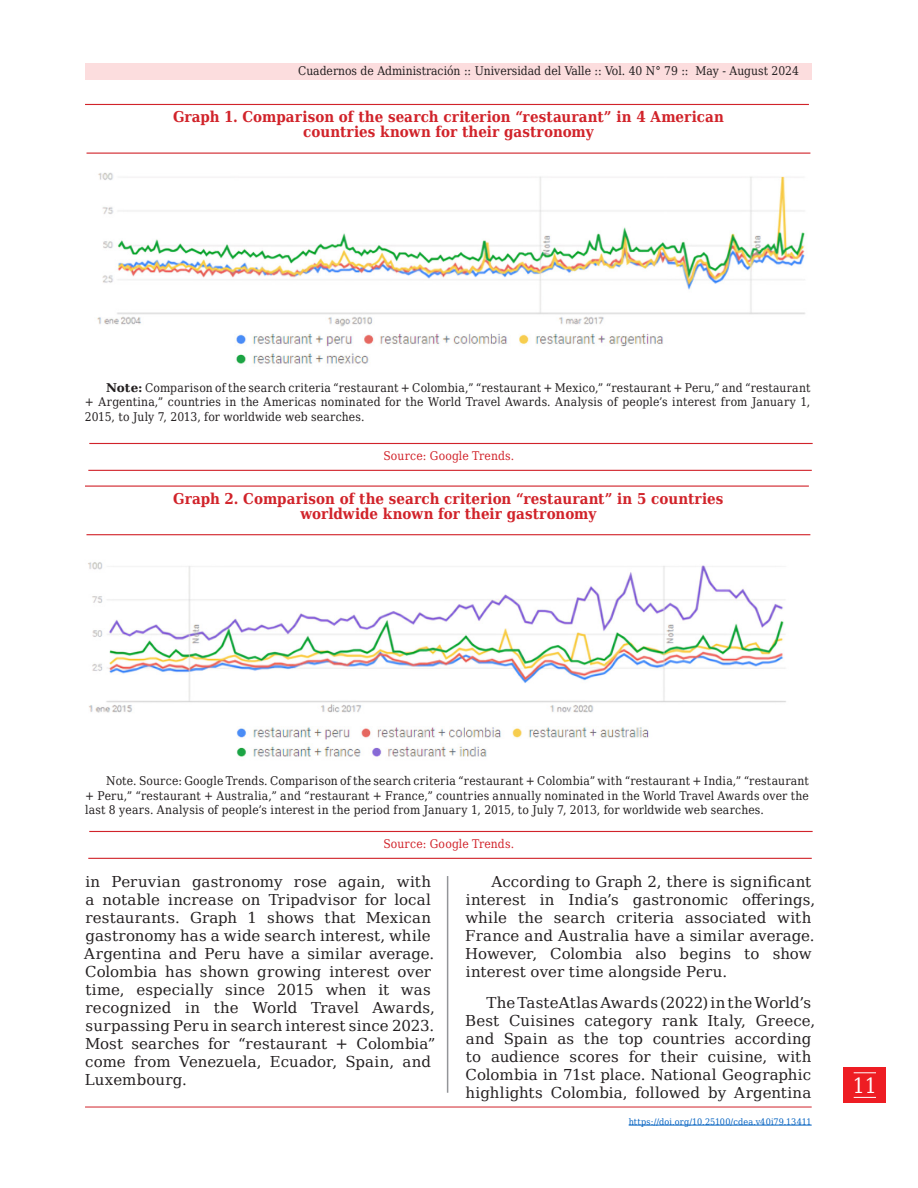
<style>
.page{position:relative;width:918px;height:1188px;background:#fff}
.page>*{position:absolute;margin:0;border:0;box-sizing:border-box;transform-origin:0 0}
.t1{font:21px "DejaVu Serif Condensed";color:#fff}
.cuerpo_de_texto{font:15px/18px "DejaVu Serif";letter-spacing:.005em;color:#231f20}
.Titulo_figura{font:700 15px/15px "DejaVu Serif Condensed";letter-spacing:.005em;color:#d1232a;text-align:center}
.Texto_cuadro{font:12px/14.4px "DejaVu Serif Condensed";color:#231f20;text-align:justify}
.Pie_de_imagen{font:12px "DejaVu Serif Condensed";letter-spacing:.015em;color:#d1232a}
.fechas{font:9px "DejaVu Serif Condensed";letter-spacing:.01em;color:#0563c1}
.s1{font-family:"DejaVu Serif";font-weight:700}
</style>
<div class="page">
<div style="left:844px;top:1067px;width:42px;height:36px;background:#ee1d23"></div>
<svg style="left:854px;top:1072px;width:22px;height:1px"></svg>
<svg style="left:854px;top:1097px;width:22px;height:1px"></svg>
<div style="left:85px;top:63px;width:727px;height:17px;background:#fcddde"></div>
<hr style="left:85px;top:1107px;width:727px;height:1px;background:#d1232a">
<hr style="left:629px;top:1125px;width:183px;height:1px;background:#0563c1">
<hr style="left:447px;top:876px;width:1px;height:217px;background:#939598">
<img style="left:97px;top:172px;width:708px;height:192px">
<hr style="left:85px;top:104px;width:724px;height:1px;background:#d1232a">
<hr style="left:87px;top:153px;width:723px;height:1px;background:#d1232a">
<hr style="left:89px;top:443px;width:724px;height:1px;background:#d1232a">
<hr style="left:88px;top:470px;width:724px;height:1px;background:#d1232a">
<hr style="left:85px;top:486px;width:724px;height:1px;background:#d1232a">
<hr style="left:86px;top:534px;width:724px;height:1px;background:#d1232a">
<hr style="left:89px;top:831px;width:724px;height:1px;background:#d1232a">
<hr style="left:88px;top:858px;width:724px;height:1px;background:#d1232a">
<img style="left:88px;top:562px;width:698px;height:195px">
<p class="Texto_cuadro" style="left:298px;top:63px;width:502px">Cuadernos de Administración :: Universidad del Valle :: Vol. 40 N° 79 :: May - August 2024</p>
<p class="Titulo_figura" style="left:173px;top:109px;width:552px">Graph 1. Comparison of the search criterion “restaurant” in 4 American countries known for their gastronomy</p>
<p class="Texto_cuadro" style="left:85px;top:380px;width:727px;text-indent:21px"><span class="s1">Note:</span> Comparison of the search criteria “restaurant + Colombia,” “restaurant + Mexico,” “restaurant + Peru,” and “restaurant + Argentina,” countries in the Americas nominated for the World Travel Awards. Analysis of people’s interest from January 1, 2015, to July 7, 2013, for worldwide web searches.</p>
<p class="Pie_de_imagen" style="left:383px;top:447px;width:132px">Source: Google Trends.</p>
<p class="Titulo_figura" style="left:173px;top:491px;width:552px">Graph 2. Comparison of the search criterion “restaurant” in 5 countries worldwide known for their gastronomy</p>
<p class="Texto_cuadro" style="left:85px;top:773px;width:725px;text-indent:21px">Note. Source: Google Trends. Comparison of the search criteria “restaurant + Colombia” with “restaurant + India,” “restaurant + Peru,” “restaurant + Australia,” and “restaurant + France,” countries annually nominated in the World Travel Awards over the last 8 years. Analysis of people’s interest in the period from January 1, 2015, to July 7, 2013, for worldwide web searches.</p>
<p class="Pie_de_imagen" style="left:383px;top:835px;width:132px">Source: Google Trends.</p>
<p class="cuerpo_de_texto" style="left:84px;top:873px;width:353px">in Peruvian gastronomy rose again, with a notable increase on Tripadvisor for local restaurants. Graph 1 shows that Mexican gastronomy has a wide search interest, while Argentina and Peru have a similar average.<br>Colombia has shown growing interest over time, especially since 2015 when it was recognized in the World Travel Awards, surpassing Peru in search interest since 2023.<br>Most searches for “restaurant + Colombia” come from Venezuela, Ecuador, Spain, and Luxembourg.</p>
<p class="cuerpo_de_texto" style="left:465px;top:873px;width:351px;text-indent:26px">According to Graph 2, there is significant interest in India’s gastronomic offerings, while the search criteria associated with France and Australia have a similar average.<br>However, Colombia also begins to show interest over time alongside Peru.</p>
<p class="cuerpo_de_texto" style="left:465px;top:993px;width:351px;text-indent:21px">The TasteAtlas Awards (2022) in the World’s Best Cuisines category rank Italy, Greece, and Spain as the top countries according to audience scores for their cuisine, with Colombia in 71st place. National Geographic highlights Colombia, followed by Argentina</p>
<p class="fechas" style="left:629px;top:1115px;width:185px">https://doi.org/10.25100/cdea.v40i79.13411</p>
<p class="t1" style="left:853px;top:1069px;width:26px">11</p>
</div>
